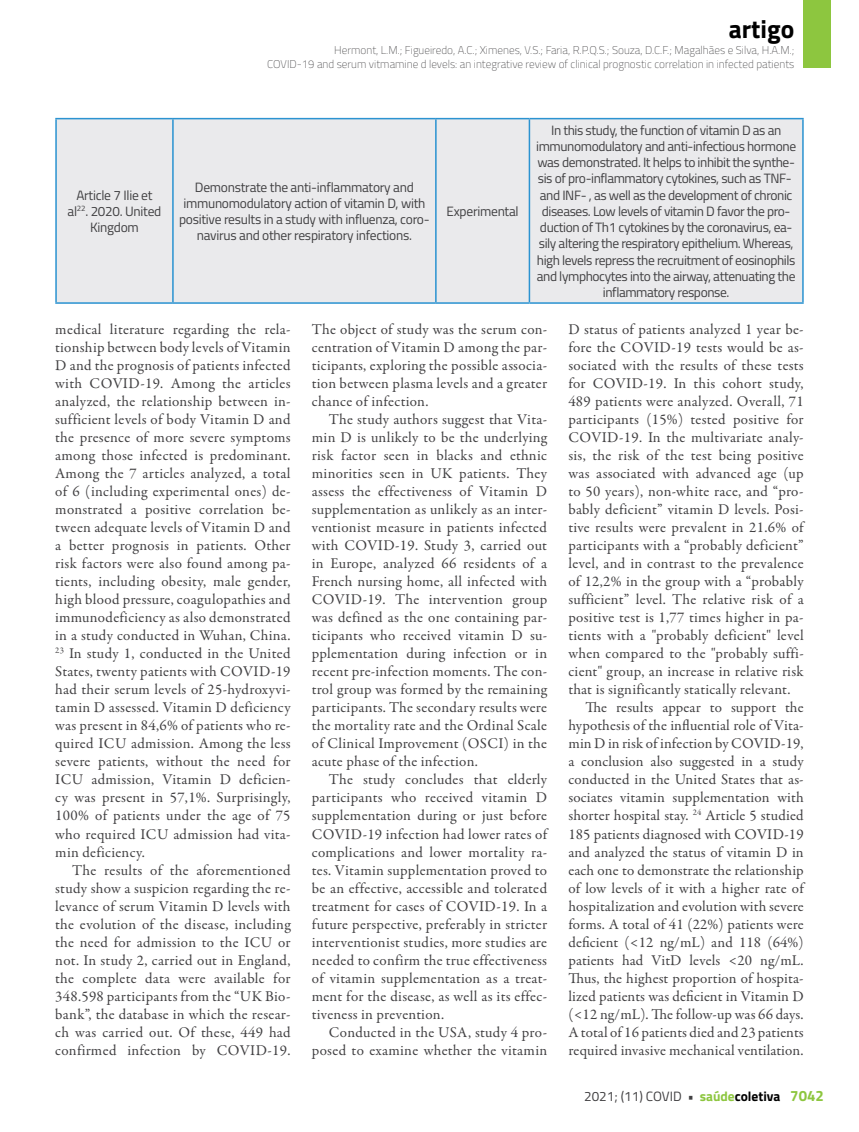
<style>
.page{position:relative;width:859px;height:1132px;background:#fff}
.page>*{position:absolute;margin:0;border:0;box-sizing:border-box;transform-origin:0 0}
.t1{font:700 25.5px "Titillium";color:#000}
.t2{font:15px/18px "Garamond Premr Pro";letter-spacing:.015em;color:#414042;text-align:justify}
.t3{font:13.5px/16.2px "Titillium";letter-spacing:-.03em;color:#414042;text-align:center}
.t4{font:13.5px "Titillium";color:#414042}
.t5{font:100 11.25px/13.5px "Titillium";color:#414042;text-align:right}
.s1{font-weight:700}
.s2{font-weight:700;color:#8dc63f}
.s3{font-weight:700;color:#000}
.s4{font-weight:700;font-size:15px;color:#8dc63f}
</style>
<div class="page">
<div style="left:804px;top:0;width:27px;height:68px;background:#8dc63f"></div>
<div style="left:57px;top:119px;width:745px;height:183px;background:#eaeaec"></div>
<hr style="left:55px;top:119px;width:2px;height:183px;background:#2b93d1">
<hr style="left:172px;top:119px;width:2px;height:183px;background:#2b93d1">
<hr style="left:435px;top:119px;width:2px;height:183px;background:#2b93d1">
<hr style="left:529px;top:119px;width:1px;height:183px;background:#2b93d1">
<hr style="left:802px;top:119px;width:2px;height:183px;background:#2b93d1">
<hr style="left:55px;top:118px;width:118px;height:1px;background:#2b93d1">
<hr style="left:173px;top:118px;width:263px;height:1px;background:#2b93d1">
<hr style="left:436px;top:118px;width:93px;height:1px;background:#2b93d1">
<hr style="left:529px;top:118px;width:275px;height:1px;background:#2b93d1">
<hr style="left:55px;top:302px;width:118px;height:2px;background:#2b93d1">
<hr style="left:173px;top:302px;width:263px;height:2px;background:#2b93d1">
<hr style="left:436px;top:302px;width:93px;height:2px;background:#2b93d1">
<hr style="left:529px;top:302px;width:275px;height:2px;background:#2b93d1">
<h1 class="t1" style="left:729px;top:10px;width:67px">artigo</h1>
<p class="t5" style="left:267px;top:43px;width:529px">Hermont, L.M.; Figueiredo, A.C.; Ximenes, V.S.; Faria, R.P.Q.S.; Souza, D.C.F.; Magalhães e Silva, H.A.M.;<br>COVID-19 and serum vitmamine d levels: an integrative review of clinical prognostic correlation in infected patients</p>
<p class="t3" style="left:68px;top:186px;width:95px">Article 7 Ilie et al<sup>22</sup>. 2020. United<br>Kingdom</p>
<p class="t3" style="left:179px;top:178px;width:252px">Demonstrate the anti-inflammatory and immunomodulatory action of vitamin D, with positive results in a study with influenza, coro&shy;navirus and other respiratory infections.</p>
<p class="t3" style="left:447px;top:202px;width:74px">Experimental</p>
<p class="t3" style="left:536px;top:121px;width:262px">In this study, the function of vitamin D as an immunomodulatory and anti-infectious hormone was demonstrated. It helps to inhibit the synthe&shy;sis of pro-inflammatory cytokines, such as TNF-α and INF- , as well as the development of chronic diseases. Low levels of vitamin D favor the pro&shy;duction of Th1 cytokines by the coronavirus, ea&shy;sily altering the respiratory epithelium. Whereas, high levels repress the recruitment of eosinophils and lymphocytes into the airway, attenuating the inflammatory response.</p>
<p class="t2" style="left:55px;top:320px;width:237px">medical literature regarding the rela&shy;tionship between body levels of Vitamin D and the prognosis of patients infected with COVID-19. Among the articles analyzed, the relationship between in&shy;sufficient levels of body Vitamin D and the presence of more severe symptoms among those infected is predominant.<br>Among the 7 articles analyzed, a total of 6 (including experimental ones) de&shy;monstrated a positive correlation be&shy;tween adequate levels of Vitamin D and a better prognosis in patients. Other risk factors were also found among pa&shy;tients, including obesity, male gender, high blood pressure, coagulopathies and immunodeficiency as also demonstrated in a study conducted in Wuhan, China.<br><sup>23</sup> In study 1, conducted in the United States, twenty patients with COVID-19 had their serum levels of 25-hydroxyvi&shy;tamin D assessed. Vitamin D deficiency was present in 84,6% of patients who re&shy;quired ICU admission. Among the less severe patients, without the need for ICU admission, Vitamin D deficien&shy;cy was present in 57,1%. Surprisingly, 100% of patients under the age of 75 who required ICU admission had vita&shy;min deficiency.</p>
<p class="t2" style="left:55px;top:860px;width:237px;text-indent:17px">The results of the aforementioned study show a suspicion regarding the re&shy;levance of serum Vitamin D levels with the evolution of the disease, including the need for admission to the ICU or not. In study 2, carried out in England, the complete data were available for 348.598 participants from the “UK Bio&shy;bank”, the database in which the resear&shy;ch was carried out. Of these, 449 had confirmed infection by COVID-19.</p>
<p class="t2" style="left:312px;top:320px;width:237px">The object of study was the serum con&shy;centration of Vitamin D among the par&shy;ticipants, exploring the possible associa&shy;tion between plasma levels and a greater chance of infection.</p>
<p class="t2" style="left:312px;top:410px;width:237px;text-indent:17px">The study authors suggest that Vita&shy;min D is unlikely to be the underlying risk factor seen in blacks and ethnic minorities seen in UK patients. They assess the effectiveness of Vitamin D supplementation as unlikely as an inter&shy;ventionist measure in patients infected with COVID-19. Study 3, carried out in Europe, analyzed 66 residents of a French nursing home, all infected with COVID-19. The intervention group was defined as the one containing par&shy;ticipants who received vitamin D su&shy;pplementation during infection or in recent pre-infection moments. The con&shy;trol group was formed by the remaining participants. The secondary results were the mortality rate and the Ordinal Scale of Clinical Improvement (OSCI) in the acute phase of the infection.</p>
<p class="t2" style="left:312px;top:770px;width:237px;text-indent:17px">The study concludes that elderly participants who received vitamin D supplementation during or just before COVID-19 infection had lower rates of complications and lower mortality ra&shy;tes. Vitamin supplementation proved to be an effective, accessible and tolerated treatment for cases of COVID-19. In a future perspective, preferably in stricter interventionist studies, more studies are needed to confirm the true effectiveness of vitamin supplementation as a treat&shy;ment for the disease, as well as its effec&shy;tiveness in prevention.</p>
<p class="t2" style="left:312px;top:1022px;width:237px;text-align:right">Conducted in the USA, study 4 pro&shy;posed to examine whether the vitamin</p>
<p class="t2" style="left:568px;top:320px;width:237px">D status of patients analyzed 1 year be-</p>
<p class="t2" style="left:568px;top:338px;width:237px">fore the COVID-19 tests would be as-</p>
<p class="t2" style="left:568px;top:356px;width:237px">sociated with the results of these tests</p>
<p class="t2" style="left:568px;top:374px;width:237px">for COVID-19. In this cohort study,</p>
<p class="t2" style="left:568px;top:392px;width:237px">489 patients were analyzed. Overall, 71</p>
<p class="t2" style="left:568px;top:410px;width:237px">participants (15%) tested positive for</p>
<p class="t2" style="left:568px;top:428px;width:237px">COVID-19. In the multivariate analy-</p>
<p class="t2" style="left:568px;top:446px;width:237px">sis, the risk of the test being positive</p>
<p class="t2" style="left:568px;top:464px;width:237px">was associated with advanced age (up</p>
<p class="t2" style="left:568px;top:482px;width:237px">to 50 years), non-white race, and “pro-</p>
<p class="t2" style="left:568px;top:500px;width:237px">bably deficient” vitamin D levels. Posi-</p>
<p class="t2" style="left:568px;top:518px;width:237px">tive results were prevalent in 21.6% of</p>
<p class="t2" style="left:568px;top:536px;width:237px">participants with a “probably deficient”</p>
<p class="t2" style="left:568px;top:554px;width:237px">level, and in contrast to the prevalence</p>
<p class="t2" style="left:568px;top:572px;width:237px">of 12,2% in the group with a “probably</p>
<p class="t2" style="left:568px;top:590px;width:237px">sufficient” level. The relative risk of a</p>
<p class="t2" style="left:568px;top:608px;width:237px">positive test is 1,77 times higher in pa-</p>
<p class="t2" style="left:568px;top:626px;width:237px">tients with a "probably deficient" level</p>
<p class="t2" style="left:568px;top:644px;width:237px">when compared to the "probably suffi-</p>
<p class="t2" style="left:568px;top:662px;width:237px">cient" group, an increase in relative risk</p>
<p class="t2" style="left:568px;top:680px;width:224px">that is significantly statically relevant.</p>
<p class="t2" style="left:585px;top:698px;width:220px">The results appear to support the</p>
<p class="t2" style="left:568px;top:716px;width:237px">hypothesis of the influential role of Vita-</p>
<p class="t2" style="left:568px;top:734px;width:237px">min D in risk of infection by COVID-19,</p>
<p class="t2" style="left:568px;top:752px;width:237px">a conclusion also suggested in a study</p>
<p class="t2" style="left:568px;top:770px;width:237px">conducted in the United States that as-</p>
<p class="t2" style="left:568px;top:788px;width:237px">sociates vitamin supplementation with</p>
<p class="t2" style="left:568px;top:806px;width:237px">shorter hospital stay. <sup>24</sup> Article 5 studied</p>
<p class="t2" style="left:568px;top:824px;width:237px">185 patients diagnosed with COVID-19</p>
<p class="t2" style="left:568px;top:842px;width:237px">and analyzed the status of vitamin D in</p>
<p class="t2" style="left:568px;top:860px;width:237px">each one to demonstrate the relationship</p>
<p class="t2" style="left:568px;top:878px;width:237px">of low levels of it with a higher rate of</p>
<p class="t2" style="left:568px;top:896px;width:237px">hospitalization and evolution with severe</p>
<p class="t2" style="left:568px;top:914px;width:237px">forms. A total of 41 (22%) patients were</p>
<p class="t2" style="left:568px;top:932px;width:237px">deficient (&lt;12 ng/mL) and 118 (64%)</p>
<p class="t2" style="left:568px;top:950px;width:237px">patients had VitD levels &lt;20 ng/mL.</p>
<p class="t2" style="left:568px;top:968px;width:237px">Thus, the highest proportion of hospita-</p>
<p class="t2" style="left:568px;top:986px;width:237px">lized patients was deficient in Vitamin D</p>
<p class="t2" style="left:568px;top:1004px;width:237px">(&lt;12 ng/mL). The follow-up was 66 days.</p>
<p class="t2" style="left:568px;top:1022px;width:237px">A total of 16 patients died and 23 patients</p>
<p class="t2" style="left:568px;top:1040px;width:237px">required invasive mechanical ventilation.</p>
<p class="t4" style="left:584px;top:1086px;width:241px">2021; (11) COVID <span class="s1">•</span> <span class="s2">saúde</span><span class="s3">coletiva</span> <span class="s4">7042</span></p>
</div>
